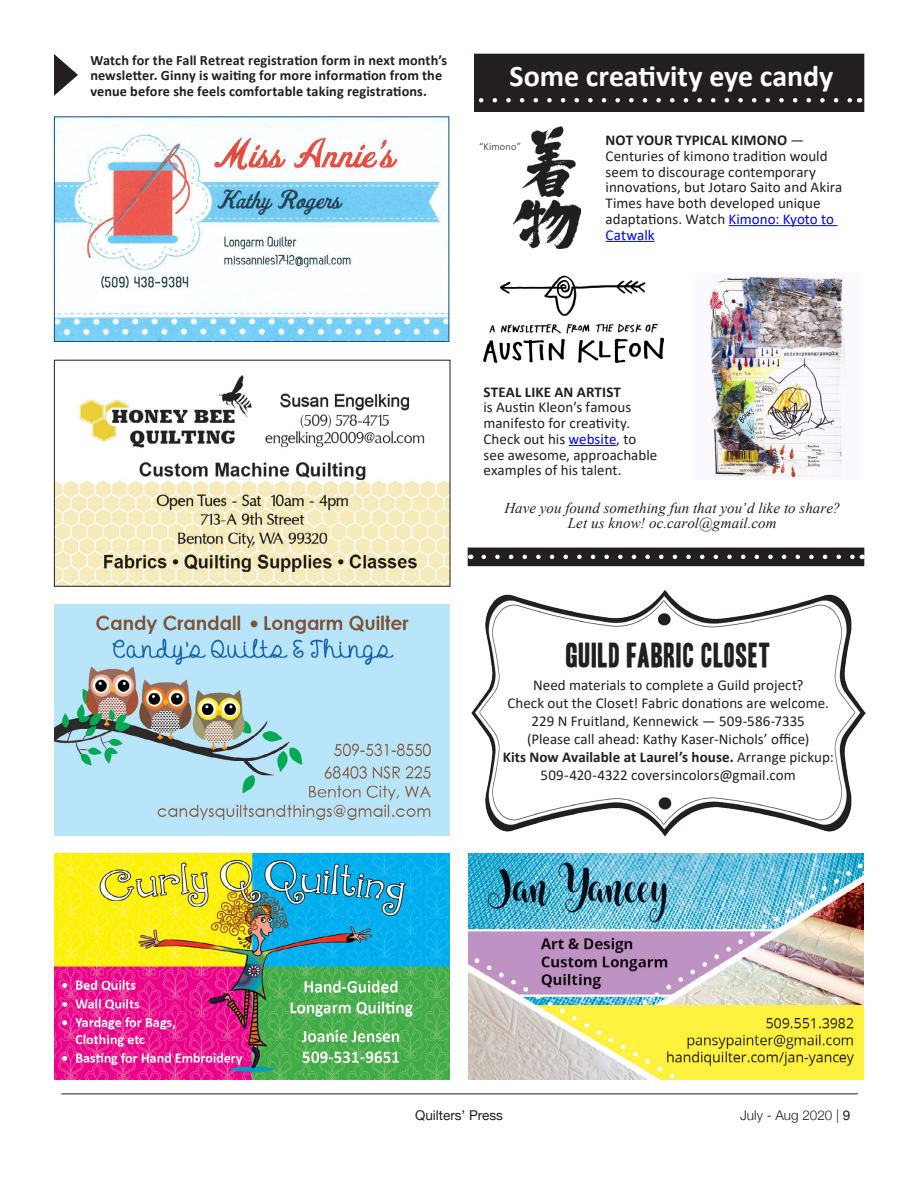
<style>
.page{position:relative;width:918px;height:1188px;background:#fff}
.page>*{position:absolute;margin:0;border:0;box-sizing:border-box;transform-origin:0 0}
.Main_Head_2{font:700 30px "Calibri";letter-spacing:-.005em;color:#fff}
.Main_Head_2-2{font:30px "Headline One HPLHS";letter-spacing:.03em;color:#231f20}
.Main_Head_2-3{font:15px/15.8px "Calibri";letter-spacing:.005em;color:#231f20}
.Main_Head_2-4{font:italic 15px "Times New Roman";letter-spacing:.01em;color:#231f20}
.Main_Head_2-5{font:700 14.25px/15.8px "Calibri";letter-spacing:.01em;color:#231f20}
.t1{font:13.5px "Helvetica Neue";color:#231f20}
.t2{font:300 13.5px "Helvetica Neue";color:#231f20}
.Main_Head_2-6{font:300 10.5px "Calibri";letter-spacing:.015em;color:#231f20}
.s1{font-weight:700}
.s2{color:#00f}
.s3{font-weight:400}
</style>
<div class="page">
<hr style="left:62px;top:1094px;width:796px;height:1px;background:#231f20">
<div style="left:474px;top:54px;width:390px;height:57px;background:#231f20"></div>
<div style="left:474px;top:54px;width:390px;height:58px;border:1px solid #231f20"></div>
<img style="left:56px;top:118px;width:391px;height:222px">
<div style="left:54px;top:116px;width:395px;height:226px;border:1px solid #154983"></div>
<div style="left:99px;top:292px;width:90px;height:14px;background:#fff"></div>
<img style="left:54px;top:854px;width:396px;height:226px">
<img style="left:54px;top:605px;width:396px;height:230px">
<img style="left:56px;top:375px;width:392px;height:210px">
<div style="left:54px;top:360px;width:396px;height:227px;border:1px solid #231f20"></div>
<hr style="left:729px;top:225px;width:109px;height:1px;background:#00f">
<hr style="left:606px;top:241px;width:49px;height:1px;background:#00f">
<img style="left:471px;top:590px;width:395px;height:247px">
<img style="left:468px;top:854px;width:396px;height:226px">
<img style="left:513px;top:126px;width:67px;height:123px">
<img style="left:708px;top:276px;width:138px;height:202px">
<img style="left:484px;top:275px;width:179px;height:88px">
<hr style="left:569px;top:445px;width:47px;height:1px;background:#00f">
<div style="left:468px;top:548px;width:396px;height:18px;background:#231f20"></div>
<svg style="left:484px;top:555px;width:371px;height:4px"></svg>
<svg style="left:54px;top:54px;width:24px;height:42px"></svg>
<svg style="left:481px;top:98px;width:371px;height:5px"></svg>
<p class="Main_Head_2-5" style="left:90px;top:52px;width:358px">Watch for the Fall Retreat registration form in next month’s newsletter. Ginny is waiting for more information from the venue before she feels comfortable taking registrations.</p>
<p class="Main_Head_2" style="left:509px;top:55px;width:325px">Some creativity eye candy</p>
<p class="Main_Head_2-6" style="left:479px;top:140px;width:44px">“Kimono”</p>
<p class="Main_Head_2-3" style="left:606px;top:132px;width:238px"><span class="s1">NOT YOUR TYPICAL KIMONO</span> —<br>Centuries of kimono tradition would seem to discourage contemporary innovations, but Jotaro Saito and Akira<br>Times have both developed unique adaptations. Watch <span class="s2">Kimono: Kyoto to<br>Catwalk</span></p>
<p class="Main_Head_2-3" style="left:484px;top:383px;width:175px"><span class="s1">STEAL LIKE AN ARTIST<br></span>is Austin Kleon’s famous manifesto for creativity.<br>Check out his <span class="s2">website</span>, to see awesome, approachable examples of his talent.</p>
<p class="Main_Head_2-4" style="left:504px;top:497px;width:337px">Have you found something fun that you’d like to share?</p>
<p class="Main_Head_2-4" style="left:568px;top:513px;width:210px">Let us know! oc.carol@gmail.com</p>
<p class="Main_Head_2-2" style="left:566px;top:641px;width:207px">GUILD FABRIC CLOSET</p>
<p class="Main_Head_2-3" style="left:533px;top:677px;width:272px">Need materials to complete a Guild project?</p>
<p class="Main_Head_2-3" style="left:507px;top:695px;width:323px">Check out the Closet! Fabric donations are welcome.</p>
<p class="Main_Head_2-3" style="left:532px;top:713px;width:275px">229 N Fruitland, Kennewick — 509-586-7335</p>
<p class="Main_Head_2-3" style="left:527px;top:731px;width:284px">(Please call ahead: Kathy Kaser-Nichols’ office)</p>
<p class="Main_Head_2-3" style="left:503px;top:747px;width:332px;line-height:18px;text-align:center"><span class="s1">Kits Now Available at Laurel’s house.</span> Arrange pickup:<br>509-420-4322 coversincolors@gmail.com</p>
<p class="t1" style="left:415px;top:1105px;width:89px">Quilters’ Press</p>
<p class="t2" style="left:740px;top:1104px;width:112px">July - Aug 2020 | <span class="s3">9</span></p>
</div>
